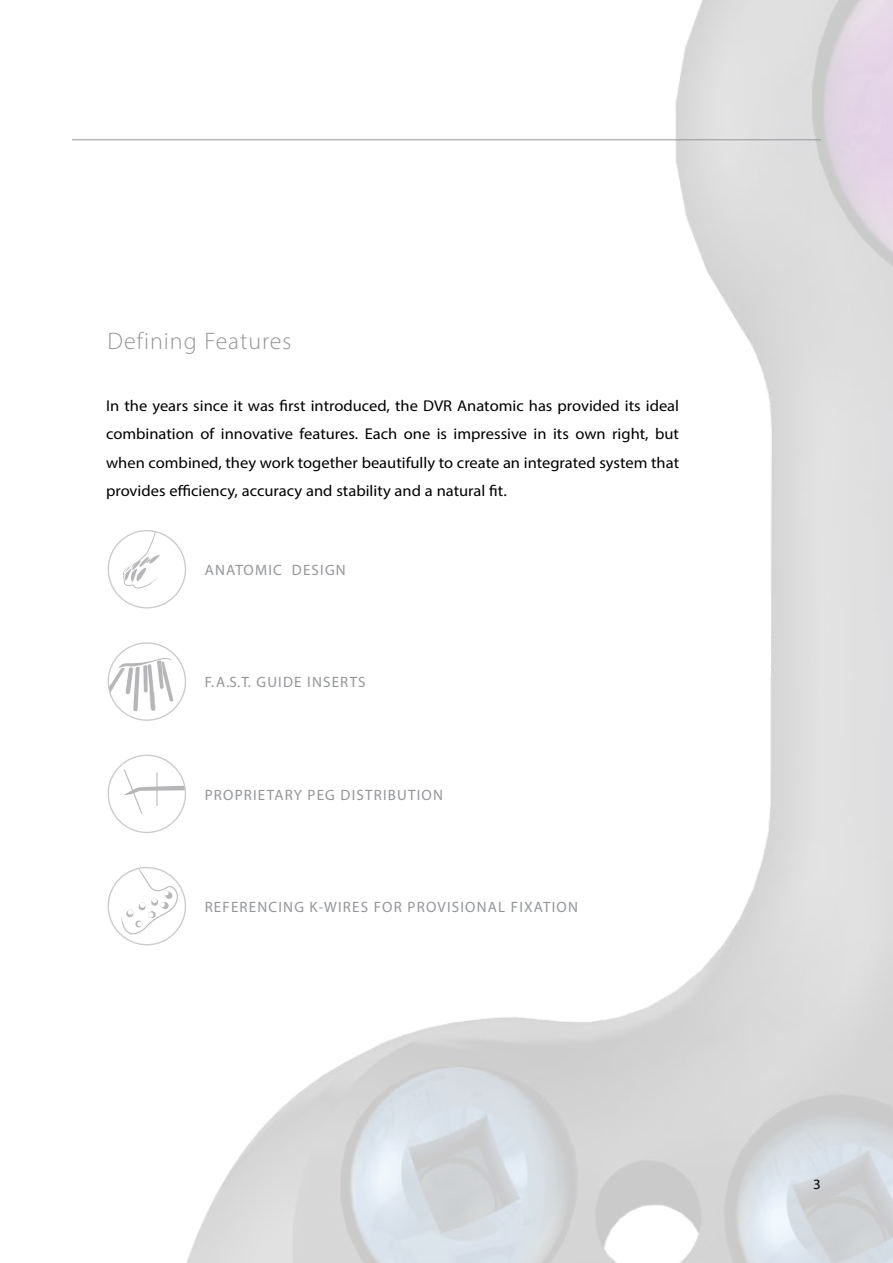
<style>
.page{position:relative;width:893px;height:1263px;background:#fff}
.page>*{position:absolute;margin:0;border:0;box-sizing:border-box;transform-origin:0 0}
.t1{font:300 24px "Myriad Pro";letter-spacing:.04em;color:#939598}
.t2{font:15.6px/28.5px "Myriad Pro";color:#000;text-align:justify;scale:1.05 1}
.t3{font:15px "Myriad Pro";letter-spacing:.08em;color:#939598}
.t4{font:14.25px "Myriad Pro";color:#000;scale:1.05 1}
</style>
<div class="page">
<img style="left:72px;top:0;width:821px;height:1263px">
<svg style="left:123px;top:531px;width:45px;height:57px"></svg>
<div style="left:108px;top:530px;width:78px;height:78px;border:1px solid #95979a;border-radius:50%"></div>
<svg style="left:108px;top:658px;width:65px;height:54px"></svg>
<div style="left:108px;top:642px;width:78px;height:79px;border:1px solid #95979a;border-radius:50%"></div>
<svg style="left:123px;top:768px;width:62px;height:47px"></svg>
<hr style="left:156px;top:772px;width:2px;height:34px;background:#6d6e71">
<div style="left:108px;top:755px;width:78px;height:78px;border:1px solid #95979a;border-radius:50%"></div>
<svg style="left:121px;top:867px;width:58px;height:67px"></svg>
<div style="left:108px;top:867px;width:78px;height:78px;border:1px solid #95979a;border-radius:50%"></div>
<hr style="left:72px;top:139px;width:749px;height:1px;background:#939598">
<h1 class="t1" style="left:108px;top:326px;width:185px">Defining Features</h1>
<p class="t2" style="left:106px;top:391px;width:547px">In the years since it was first introduced, the DVR Anatomic has provided its ideal combination of innovative features. Each one is impressive in its own right, but when combined, they work together beautifully to create an integrated system that provides efficiency, accuracy and stability and a natural fit.</p>
<p class="t3" style="left:205px;top:561px;width:143px">ANATOMIC DESIGN</p>
<p class="t3" style="left:205px;top:673px;width:162px">F.A.S.T. GUIDE INSERTS</p>
<p class="t3" style="left:205px;top:785px;width:240px">PROPRIETARY PEG DISTRIBUTION</p>
<p class="t3" style="left:205px;top:898px;width:375px">REFERENCING K-WIRES FOR PROVISIONAL FIXATION</p>
<p class="t4" style="left:813px;top:1175px;width:9px">3</p>
</div>
